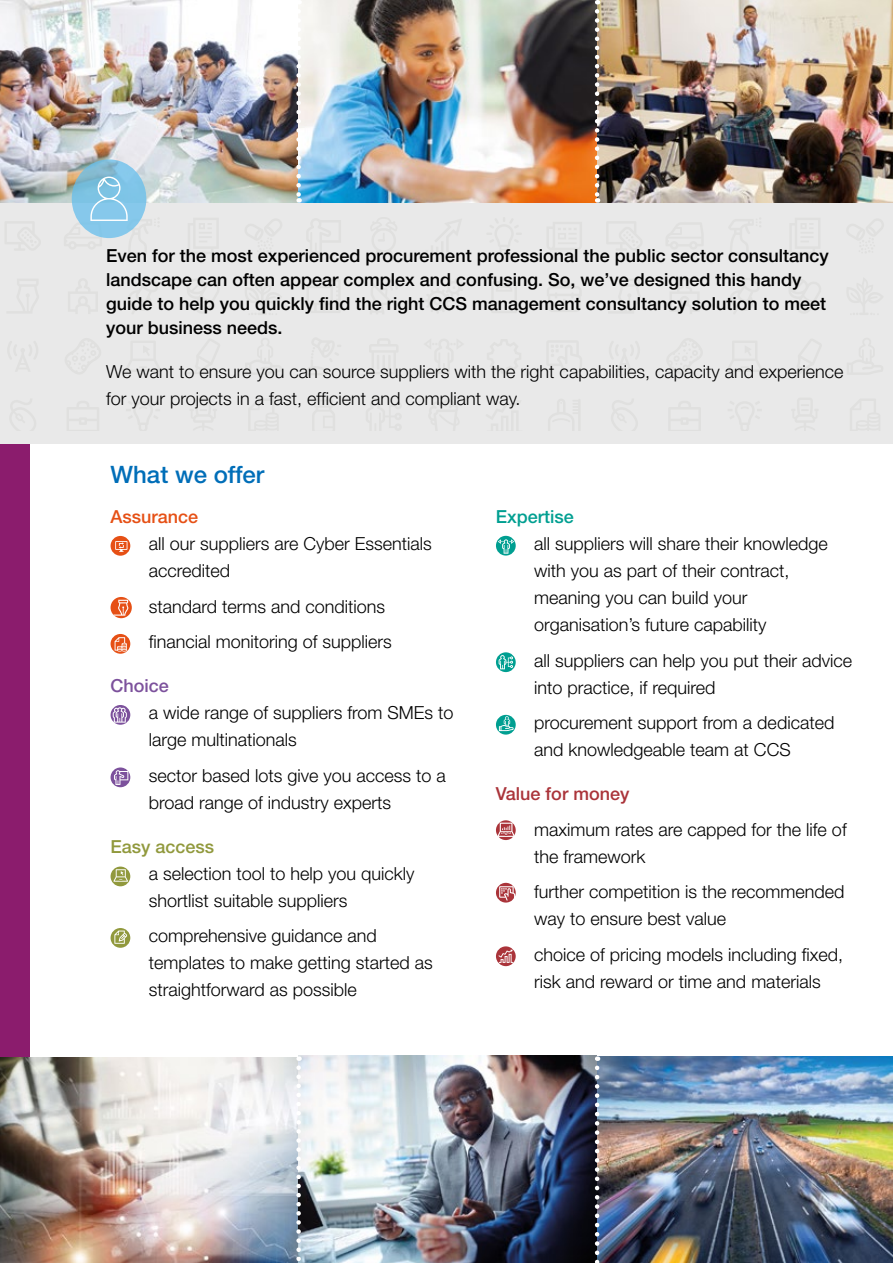
<style>
.page{position:relative;width:893px;height:1263px;background:#fff}
.page>*{position:absolute;margin:0;border:0;box-sizing:border-box;transform-origin:0 0}
.t1{font:500 24px "Helvetica Neue";color:#006eb8}
.t2{font:300 18px/27px "Helvetica Neue";color:#000}
.t3{font:500 18px/24px "Helvetica Neue";color:#000}
.t4{font:500 18px "Helvetica Neue";color:#aa343a}
.t5{font:500 18px "Helvetica Neue";color:#91993d}
.t6{font:500 18px "Helvetica Neue";color:#e65015}
.t7{font:500 18px "Helvetica Neue";color:#009f91}
.t8{font:500 18px "Helvetica Neue";color:#7c519c}
</style>
<div class="page">
<div style="left:0;top:442px;width:30px;height:629px;background:#8b1c6d"></div>
<div style="left:0;top:203px;width:892px;height:240px;background:#e9e9e9"></div>
<img style="left:0;top:0;width:893px;height:203px">
<img style="left:0;top:1056px;width:893px;height:207px">
<svg style="left:595px;top:11px;width:4px;height:192px"></svg>
<svg style="left:595px;top:1068px;width:4px;height:195px"></svg>
<svg style="left:296px;top:11px;width:5px;height:192px"></svg>
<svg style="left:296px;top:1067px;width:5px;height:196px"></svg>
<svg style="left:111px;top:536px;width:19px;height:20px"></svg>
<svg style="left:115px;top:541px;width:12px;height:11px"></svg>
<svg style="left:111px;top:597px;width:21px;height:21px"></svg>
<svg style="left:113px;top:600px;width:15px;height:16px"></svg>
<svg style="left:111px;top:634px;width:19px;height:20px"></svg>
<svg style="left:115px;top:637px;width:12px;height:15px"></svg>
<svg style="left:111px;top:705px;width:19px;height:20px"></svg>
<svg style="left:113px;top:707px;width:14px;height:16px"></svg>
<svg style="left:111px;top:767px;width:19px;height:20px"></svg>
<svg style="left:114px;top:770px;width:14px;height:15px"></svg>
<div style="left:111px;top:866px;width:19px;height:20px;background:#91993d;border-radius:50%"></div>
<svg style="left:113px;top:869px;width:15px;height:13px"></svg>
<div style="left:111px;top:928px;width:19px;height:20px;background:#91993d;border-radius:50%"></div>
<svg style="left:114px;top:930px;width:13px;height:14px"></svg>
<svg style="left:496px;top:536px;width:20px;height:20px"></svg>
<svg style="left:498px;top:539px;width:16px;height:15px"></svg>
<svg style="left:496px;top:652px;width:20px;height:20px"></svg>
<svg style="left:499px;top:655px;width:14px;height:14px"></svg>
<svg style="left:496px;top:715px;width:20px;height:20px"></svg>
<svg style="left:499px;top:716px;width:15px;height:15px"></svg>
<svg style="left:496px;top:820px;width:20px;height:20px"></svg>
<svg style="left:497px;top:823px;width:18px;height:14px"></svg>
<div style="left:496px;top:883px;width:20px;height:19px;background:#aa343a;border-radius:50%"></div>
<svg style="left:499px;top:886px;width:16px;height:14px"></svg>
<svg style="left:496px;top:946px;width:20px;height:20px"></svg>
<svg style="left:498px;top:950px;width:15px;height:13px"></svg>
<svg style="left:72px;top:159px;width:74px;height:79px"></svg>
<svg style="left:64px;top:177px;width:96px;height:61px"></svg>
<p class="t3" style="left:106px;top:244px;width:724px">Even for the most experienced procurement professional the public sector consultancy landscape can often appear complex and confusing. So, we’ve designed this handy guide to help you quickly find the right CCS management consultancy solution to meet your business needs.</p>
<p class="t2" style="left:106px;top:358px;width:739px">We want to ensure you can source suppliers with the right capabilities, capacity and experience for your projects in a fast, efficient and compliant way.</p>
<h1 class="t1" style="left:111px;top:460px;width:155px">What we offer</h1>
<p class="t6" style="left:111px;top:506px;width:89px">Assurance</p>
<p class="t2" style="left:149px;top:530px;width:285px">all our suppliers are Cyber Essentials accredited</p>
<p class="t2" style="left:149px;top:588px;width:245px;line-height:35.5px">standard terms and conditions financial monitoring of suppliers</p>
<p class="t8" style="left:111px;top:675px;width:60px">Choice</p>
<p class="t2" style="left:149px;top:699px;width:306px">a wide range of suppliers from SMEs to large multinationals</p>
<p class="t2" style="left:149px;top:762px;width:299px">sector based lots give you access to a broad range of industry experts</p>
<p class="t5" style="left:111px;top:836px;width:105px">Easy access</p>
<p class="t2" style="left:149px;top:860px;width:267px">a selection tool to help you quickly shortlist suitable suppliers</p>
<p class="t2" style="left:149px;top:922px;width:286px">comprehensive guidance and templates to make getting started as straightforward as possible</p>
<p class="t7" style="left:496px;top:506px;width:80px">Expertise</p>
<p class="t2" style="left:534px;top:530px;width:295px">all suppliers will share their knowledge with you as part of their contract, meaning you can build your organisation’s future capability</p>
<p class="t2" style="left:534px;top:646px;width:320px">all suppliers can help you put their advice into practice, if required</p>
<p class="t2" style="left:534px;top:709px;width:302px">procurement support from a dedicated and knowledgeable team at CCS</p>
<p class="t4" style="left:496px;top:783px;width:135px">Value for money</p>
<p class="t2" style="left:534px;top:815px;width:314px">maximum rates are capped for the life of the framework</p>
<p class="t2" style="left:534px;top:878px;width:312px">further competition is the recommended way to ensure best value</p>
<p class="t2" style="left:534px;top:940px;width:311px">choice of pricing models including fixed, risk and reward or time and materials</p>
</div>
